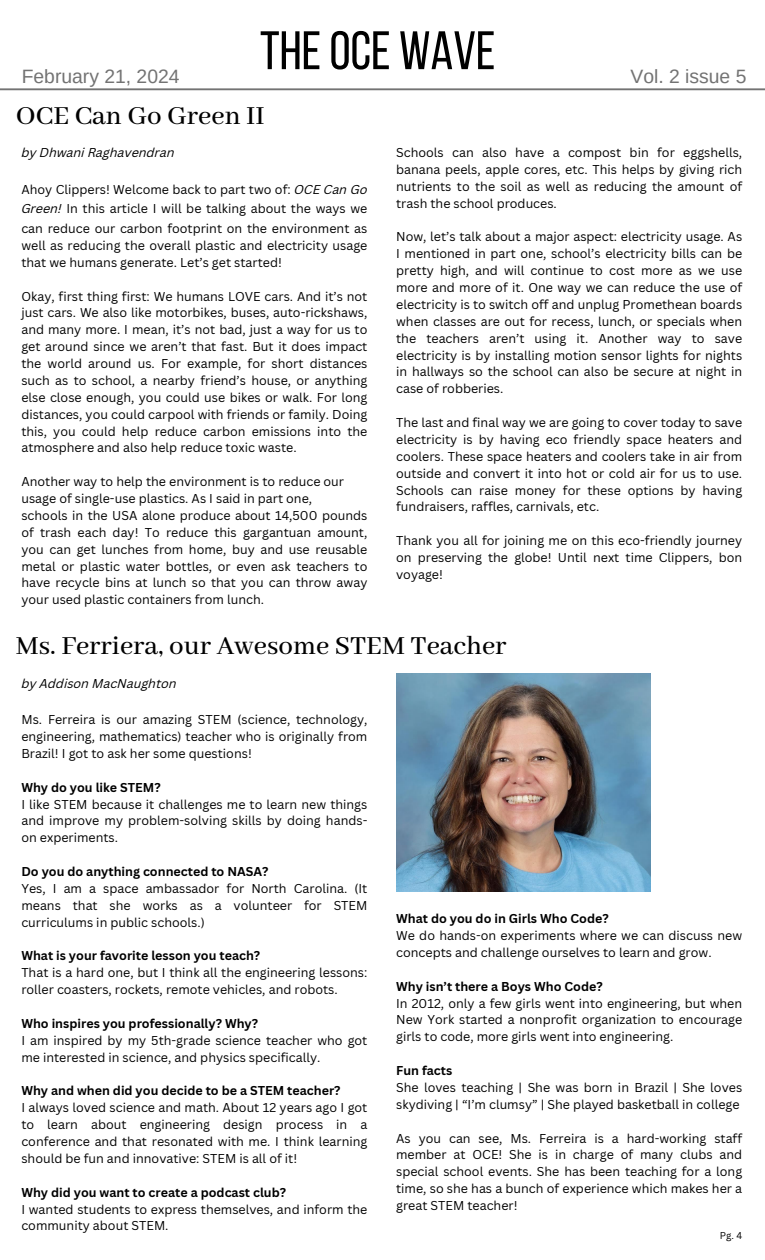
<style>
.page{position:relative;width:765px;height:1260px;background:#fff}
.page>*{position:absolute;margin:0;border:0;box-sizing:border-box;transform-origin:0 0}
.t1{font:54.12px "Bebas Neue";color:#000}
.t2{font:500 29px "Abhaya Libre";color:#000}
.t3{font:19.38px "Arimo";color:#737373}
.t4{font:12.5px/16.9px "Canva Sans";color:#000}
.t5{font:italic 12.5px "Canva Sans";color:#000}
.t6{font:9.62px "Canva Sans";color:#000}
.s1{font-style:italic}
.s2{font-weight:700}
</style>
<div class="page">
<hr style="left:0;top:88px;width:765px;height:2px;background:#737373">
<img style="left:396px;top:673px;width:254px;height:219px">
<h1 class="t1" style="left:260px;top:29px;width:237px">THEOCE WAVE</h1>
<h2 class="t3" style="left:22px;top:66px;width:159px">February 21, 2024</h2>
<h3 class="t3" style="left:631px;top:66px;width:117px">Vol. 2 issue 5</h3>
<h4 class="t2" style="left:16px;top:99px;width:250px">OCE Can Go Green II</h4>
<h4 class="t5" style="left:21px;top:148px;width:155px">by Dhwani Raghavendran</h4>
<h4 class="t4" style="left:21px;top:179px;width:348px;line-height:19.8px;text-align:justify">Ahoy Clippers! Welcome back to part two of: <span class="s1">OCE Can Go Green!</span> In this article I will be talking about the ways we can reduce our carbon footprint on the environment as</h4>
<h4 class="t4" style="left:21px;top:237px;width:348px">well as reducing the overall plastic and electricity usage that we humans generate. Let’s get started!</h4>
<h4 class="t4" style="left:21px;top:287px;width:348px;text-align:justify">Okay, first thing first: We humans LOVE cars. And it’s not just cars. We also like motorbikes, buses, auto-rickshaws, and many more. I mean, it’s not bad, just a way for us to get around since we aren’t that fast. But it does impact the world around us. For example, for short distances such as to school, a nearby friend’s house, or anything else close enough, you could use bikes or walk. For long distances, you could carpool with friends or family. Doing this, you could help reduce carbon emissions into the atmosphere and also help reduce toxic waste.</h4>
<h4 class="t4" style="left:21px;top:473px;width:348px">Another way to help the environment is to reduce our usage of single-use plastics. As I said in part one,<br>schools in the USA alone produce about 14,500 pounds of trash each day! To reduce this gargantuan amount, you can get lunches from home, buy and use reusable metal or plastic water bottles, or even ask teachers to have recycle bins at lunch so that you can throw away your used plastic containers from lunch.</h4>
<h4 class="t4" style="left:396px;top:144px;width:348px;text-align:justify">Schools can also have a compost bin for eggshells, banana peels, apple cores, etc. This helps by giving rich nutrients to the soil as well as reducing the amount of trash the school produces.</h4>
<h4 class="t4" style="left:396px;top:228px;width:348px;text-align:justify">Now, let’s talk about a major aspect: electricity usage. As I mentioned in part one, school’s electricity bills can be pretty high, and will continue to cost more as we use more and more of it. One way we can reduce the use of electricity is to switch off and unplug Promethean boards when classes are out for recess, lunch, or specials when the teachers aren’t using it. Another way to save electricity is by installing motion sensor lights for nights in hallways so the school can also be secure at night in case of robberies.</h4>
<h2 class="t4" style="left:396px;top:414px;width:348px;text-align:justify">The last and final way we are going to cover today to save electricity is by having eco friendly space heaters and coolers. These space heaters and coolers take in air from outside and convert it into hot or cold air for us to use.<br>Schools can raise money for these options by having fundraisers, raffles, carnivals, etc.</h2>
<h4 class="t4" style="left:396px;top:532px;width:348px;text-align:justify">Thank you all for joining me on this eco-friendly journey on preserving the globe! Until next time Clippers, bon voyage!</h4>
<h4 class="t2" style="left:16px;top:630px;width:492px">Ms. Ferriera, our Awesome STEM Teacher</h4>
<h4 class="t5" style="left:21px;top:678px;width:157px">by Addison MacNaughton</h4>
<h4 class="t4" style="left:21px;top:711px;width:348px;text-align:justify">Ms. Ferreira is our amazing STEM (science, technology, engineering, mathematics) teacher who is originally from Brazil! I got to ask her some questions!</h4>
<h4 class="t4" style="left:21px;top:778px;width:348px"><span class="s2">Why do you like STEM?<br></span>I like STEM because it challenges me to learn new things and improve my problem-solving skills by doing hands&shy;on experiments.</h4>
<h4 class="t4" style="left:21px;top:863px;width:348px"><span class="s2">Do you do anything connected to NASA?<br></span>Yes, I am a space ambassador for North Carolina. (It means that she works as a volunteer for STEM curriculums in public schools.)</h4>
<h4 class="t4" style="left:21px;top:947px;width:348px"><span class="s2">What is your favorite lesson you teach?<br></span>That is a hard one, but I think all the engineering lessons: roller coasters, rockets, remote vehicles, and robots.</h4>
<h4 class="t4" style="left:21px;top:1015px;width:348px"><span class="s2">Who inspires you professionally? Why?<br></span>I am inspired by my 5th-grade science teacher who got me interested in science, and physics specifically.</h4>
<p class="t4" style="left:21px;top:1082px;width:348px"><span class="s2">Why and when did you decide to be a STEM teacher?<br></span>I always loved science and math. About 12 years ago I got to learn about engineering design process in a conference and that resonated with me. I think learning should be fun and innovative: STEM is all of it!</p>
<h4 class="t4" style="left:21px;top:1183px;width:348px"><span class="s2">Why did you want to create a podcast club?<br></span>I wanted students to express themselves, and inform the community about STEM.</h4>
<h4 class="t4" style="left:396px;top:910px;width:348px"><span class="s2">What do you do in Girls Who Code?<br></span>We do hands-on experiments where we can discuss new concepts and challenge ourselves to learn and grow.</h4>
<h4 class="t4" style="left:396px;top:977px;width:348px"><span class="s2">Why isn’t there a Boys Who Code?<br></span>In 2012, only a few girls went into engineering, but when New York started a nonprofit organization to encourage girls to code, more girls went into engineering.</h4>
<h4 class="t4" style="left:396px;top:1062px;width:348px"><span class="s2">Fun facts<br></span>She loves teaching | She was born in Brazil | She loves skydiving | “I’m clumsy” | She played basketball in college</h4>
<p class="t4" style="left:396px;top:1129px;width:348px;text-align:justify">As you can see, Ms. Ferreira is a hard-working staff member at OCE! She is in charge of many clubs and special school events. She has been teaching for a long time, so she has a bunch of experience which makes her a great STEM teacher!</p>
<h4 class="t6" style="left:720px;top:1228px;width:24px">Pg. 4</h4>
</div>
